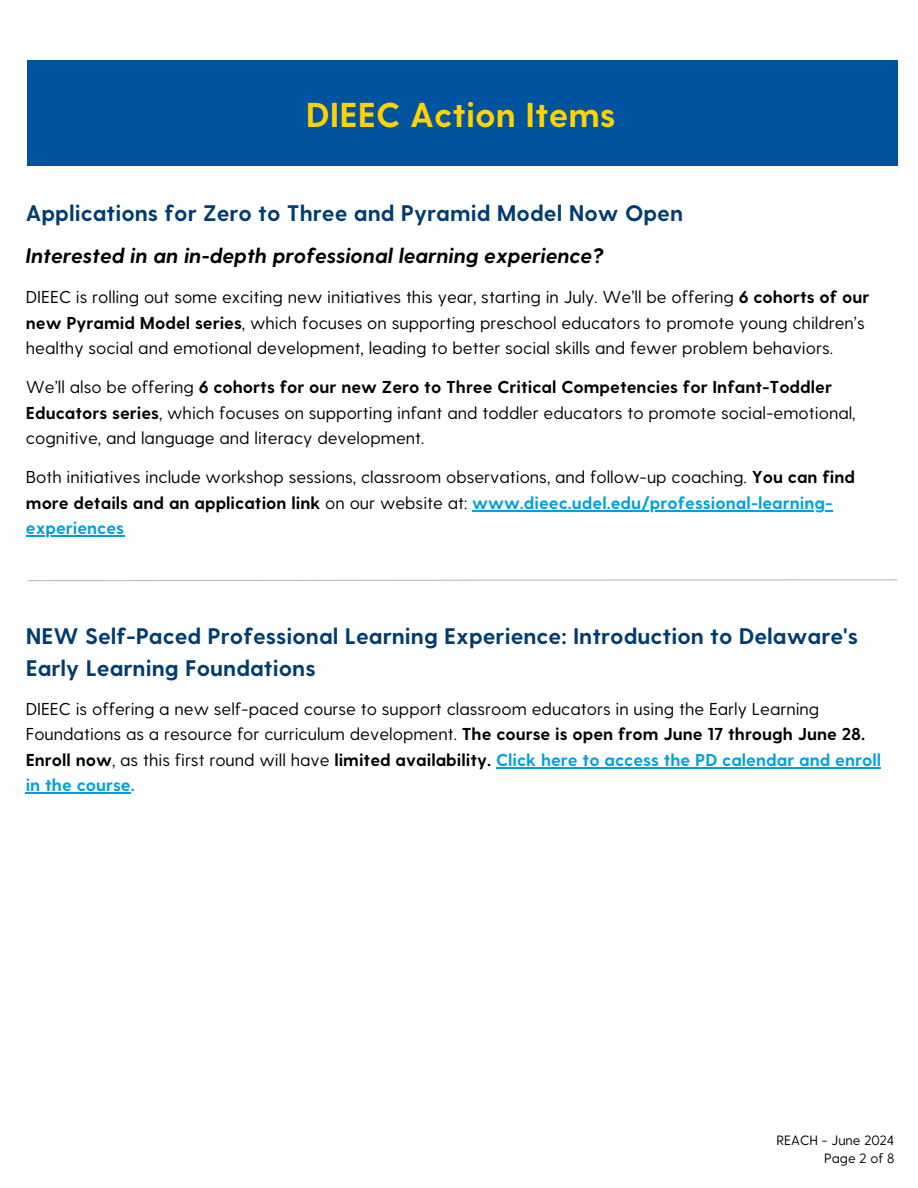
<style>
.page{position:relative;width:918px;height:1188px;background:#fff}
.page>*{position:absolute;margin:0;border:0;box-sizing:border-box;transform-origin:0 0}
.t1{font:700 34.5px "Greycliff CF";color:#ffd200}
.t2{font:700 22.5px/31.5px "Greycliff CF";color:#003c71}
.t3{font:italic 700 21px "Greycliff CF";color:#000}
.t4{font:17.25px/25.5px "Greycliff CF";color:#000}
.t5{font:700 17.25px "Greycliff CF";color:#00a0df}
.t6{font:13.5px "Greycliff CF";color:#000}
.s1{font-weight:700}
.s2{font-weight:700;color:#00a0df}
</style>
<div class="page">
<div style="left:27px;top:60px;width:870px;height:106px;background:#00539f"></div>
<svg style="left:27px;top:579px;width:871px;height:3px"></svg>
<hr style="left:472px;top:510px;width:360px;height:2px;background:#00a0df">
<hr style="left:26px;top:536px;width:98px;height:1px;background:#00a0df">
<hr style="left:496px;top:767px;width:385px;height:2px;background:#00a0df">
<hr style="left:26px;top:793px;width:105px;height:1px;background:#00a0df">
<h3 class="t1" style="left:306px;top:92px;width:311px">DIEEC Action Items</h3>
<h1 class="t2" style="left:26px;top:196px;width:659px">Applications for Zero to Three and Pyramid Model Now Open</h1>
<h2 class="t3" style="left:26px;top:241px;width:580px">Interested in an in-depth professional learning experience?</h2>
<h2 class="t4" style="left:26px;top:283px;width:845px">DIEEC is rolling out some exciting new initiatives this year, starting in July. We’ll be offering <span class="s1">6 cohorts of our new Pyramid Model series</span>, which focuses on supporting preschool educators to promote young children’s healthy social and emotional development, leading to better social skills and fewer problem behaviors.</h2>
<h3 class="t4" style="left:26px;top:373px;width:831px">We’ll also be offering <span class="s1">6 cohorts for our new Zero to Three Critical Competencies for Infant-Toddler<br>Educators series</span>, which focuses on supporting infant and toddler educators to promote social-emotional, cognitive, and language and literacy development.</h3>
<h3 class="t4" style="left:26px;top:463px;width:831px">Both initiatives include workshop sessions, classroom observations, and follow-up coaching. <span class="s1">You can find more details and an application link</span> on our website at: <span class="s2">www.dieec.udel.edu/professional-learning-</span></h3>
<h2 class="t5" style="left:26px;top:517px;width:100px">experiences</h2>
<h2 class="t2" style="left:26px;top:619px;width:834px">NEW Self-Paced Professional Learning Experience: Introduction to Delaware's<br>Early Learning Foundations</h2>
<p class="t4" style="left:26px;top:695px;width:857px">DIEEC is offering a new self-paced course to support classroom educators in using the Early Learning Foundations as a resource for curriculum development. <span class="s1">The course is open from June 17 through June 28.<br>Enroll now</span>, as this first round will have <span class="s1">limited availability.</span> <span class="s2">Click here to access the PD calendar and enroll in the course.</span></p>
<p class="t6" style="left:777px;top:1131px;width:119px">REACH - June 2024</p>
<p class="t6" style="left:824px;top:1149px;width:72px">Page 2 of 8</p>
</div>
